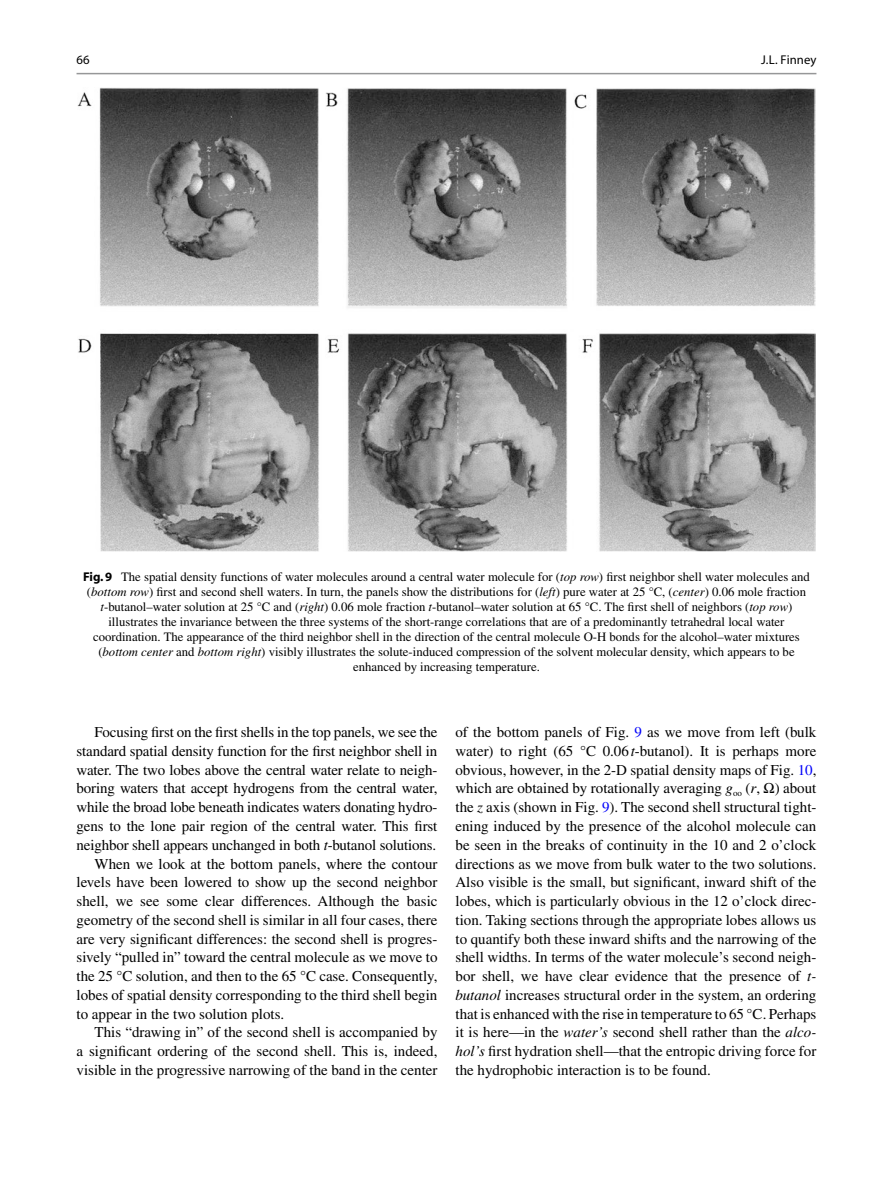
<style>
.page{position:relative;width:893px;height:1187px;background:#fff}
.page>*{position:absolute;margin:0;border:0;box-sizing:border-box;transform-origin:0 0}
.t1{font:15px/18.8px "Jhwrxt Wdyttl Kdfckv Times";color:#000;text-align:justify}
.t2{font:12.75px/15px "Jhwrxt Wdyttl Kdfckv Times";color:#000;text-align:center}
.t3{font:12.75px "Nfkwpq Kqhcqr Jvkmwx Myriad";letter-spacing:.005em;color:#000}
.t4{font:12.75px "Vrbrjf Xnckvy Nqfplh Myriad";color:#000}
.s1{font-family:"Sbjknm Mpncmm Bvfpsq Myriad";font-weight:700}
.s2{font-family:"Pgwgrq Ghlysq Hqwhxx Times";font-style:italic}
.s3{color:#0000fa}
.s4{font-family:"Dbwftm Xwskyw Jqplyt STIX General"}
</style>
<div class="page">
<img style="left:77px;top:88px;width:738px;height:464px">
<hr style="left:77px;top:73px;width:739px;height:1px;background:#969798">
<p class="t4" style="left:77px;top:54px;width:15px">66</p>
<p class="t3" style="left:761px;top:54px;width:57px">J.L. Finney</p>
<p class="t2" style="left:83px;top:568px;width:728px"><span class="s1">Fig. 9</span> The spatial density functions of water molecules around a central water molecule for (<span class="s2">top row</span>) first neighbor shell water molecules and (<span class="s2">bottom row</span>) first and second shell waters. In turn, the panels show the distributions for (<span class="s2">left</span>) pure water at 25 °C, (<span class="s2">center</span>) 0.06 mole fraction <span class="s2">t</span>-butanol–water solution at 25 °C and (<span class="s2">right</span>) 0.06 mole fraction <span class="s2">t</span>-butanol–water solution at 65 °C. The first shell of neighbors (<span class="s2">top row</span>) illustrates the invariance between the three systems of the short-range correlations that are of a predominantly tetrahedral local water coordination. The appearance of the third neighbor shell in the direction of the central molecule O-H bonds for the alcohol–water mixtures (<span class="s2">bottom center</span> and <span class="s2">bottom right</span>) visibly illustrates the solute-induced compression of the solvent molecular density, which appears to be enhanced by increasing temperature.</p>
<p class="t1" style="left:95px;top:722px;width:344px">Focusing first on the first shells in the top panels, we see the</p>
<p class="t1" style="left:77px;top:741px;width:362px">standard spatial density function for the first neighbor shell in</p>
<p class="t1" style="left:77px;top:760px;width:362px">water. The two lobes above the central water relate to neigh-</p>
<p class="t1" style="left:77px;top:779px;width:362px">boring waters that accept hydrogens from the central water,</p>
<p class="t1" style="left:77px;top:797px;width:362px">while the broad lobe beneath indicates waters donating hydro-</p>
<p class="t1" style="left:77px;top:816px;width:362px">gens to the lone pair region of the central water. This first</p>
<p class="t1" style="left:77px;top:835px;width:361px">neighbor shell appears unchanged in both <span class="s2">t</span>-butanol solutions.</p>
<p class="t1" style="left:95px;top:854px;width:344px">When we look at the bottom panels, where the contour</p>
<p class="t1" style="left:77px;top:872px;width:362px">levels have been lowered to show up the second neighbor</p>
<p class="t1" style="left:77px;top:891px;width:362px">shell, we see some clear differences. Although the basic</p>
<p class="t1" style="left:77px;top:910px;width:362px">geometry of the second shell is similar in all four cases, there</p>
<p class="t1" style="left:77px;top:929px;width:362px">are very significant differences: the second shell is progres-</p>
<p class="t1" style="left:77px;top:947px;width:362px">sively “pulled in” toward the central molecule as we move to</p>
<p class="t1" style="left:77px;top:966px;width:362px">the 25 °C solution, and then to the 65 °C case. Consequently,</p>
<p class="t1" style="left:77px;top:985px;width:362px">lobes of spatial density corresponding to the third shell begin</p>
<p class="t1" style="left:77px;top:1004px;width:209px">to appear in the two solution plots.</p>
<p class="t1" style="left:95px;top:1022px;width:344px">This “drawing in” of the second shell is accompanied by</p>
<p class="t1" style="left:77px;top:1041px;width:362px">a significant ordering of the second shell. This is, indeed,</p>
<p class="t1" style="left:77px;top:1060px;width:362px">visible in the progressive narrowing of the band in the center</p>
<p class="t1" style="left:455px;top:722px;width:362px">of the bottom panels of Fig. <span class="s3">9</span> as we move from left (bulk water) to right (65 °C 0.06<span class="s2">t</span>-butanol). It is perhaps more obvious, however, in the 2-D spatial density maps of Fig. <span class="s3">10</span>, which are obtained by rotationally averaging <span class="s2">g</span><sub>oo</sub> (<span class="s2">r</span>, <span class="s4">Ω</span>) about the <span class="s2">z</span> axis (shown in Fig. <span class="s3">9</span>). The second shell structural tight&shy;ening induced by the presence of the alcohol molecule can be seen in the breaks of continuity in the 10 and 2 o’clock directions as we move from bulk water to the two solutions.<br>Also visible is the small, but significant, inward shift of the lobes, which is particularly obvious in the 12 o’clock direc&shy;tion. Taking sections through the appropriate lobes allows us to quantify both these inward shifts and the narrowing of the shell widths. In terms of the water molecule’s second neigh&shy;bor shell, we have clear evidence that the presence of <span class="s2">t&shy;butanol</span> increases structural order in the system, an ordering that is enhanced with the rise in temperature to 65 °C. Perhaps it is here—in the <span class="s2">water’s</span> second shell rather than the <span class="s2">alco&shy;hol’s</span> first hydration shell—that the entropic driving force for the hydrophobic interaction is to be found.</p>
</div>
